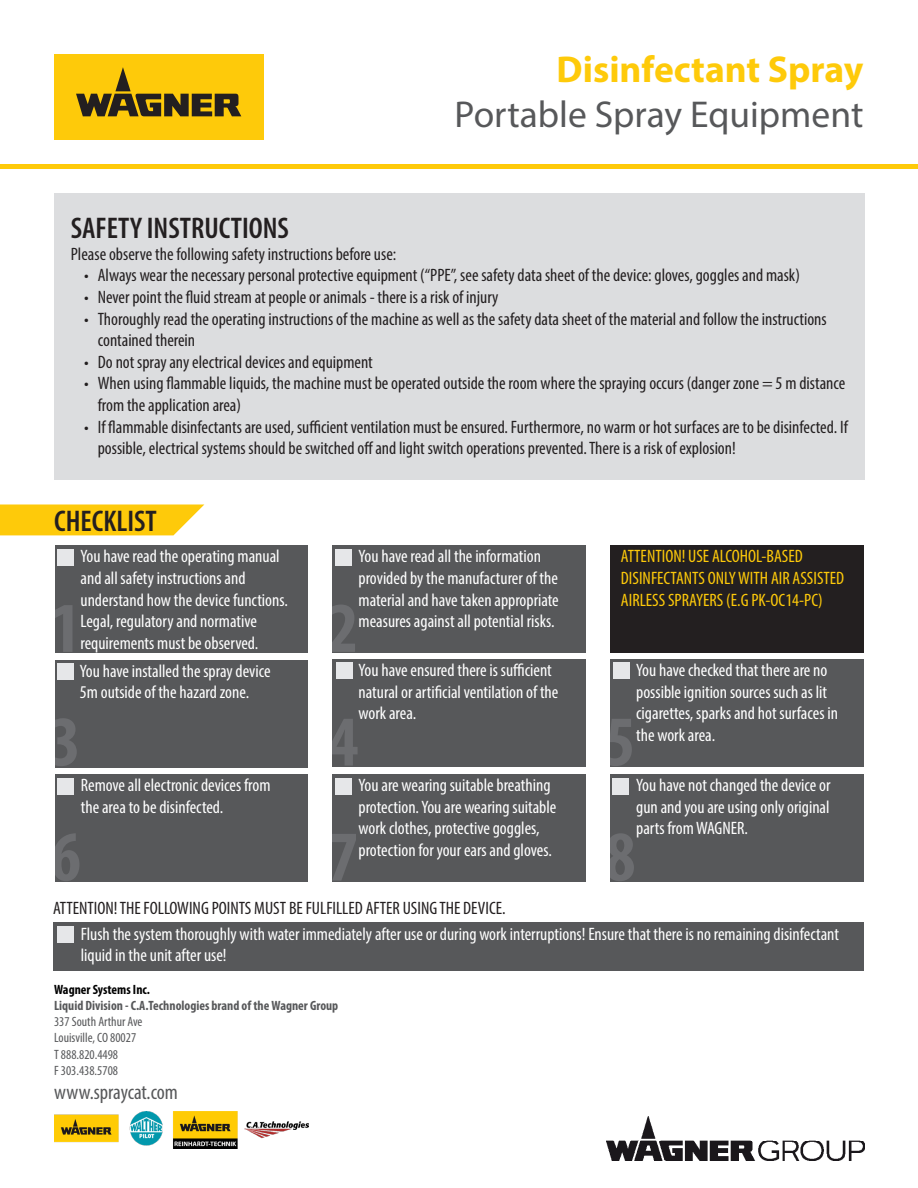
<style>
.page{position:relative;width:918px;height:1188px;background:#fff}
.page>*{position:absolute;margin:0;border:0;box-sizing:border-box;transform-origin:0 0}
.t1{font:700 condensed 72px "Myriad Pro";color:#6c6d70}
.t2{font:37.5px "Myriad Pro";color:#57585a}
.t3{font:700 37.5px "Myriad Pro";color:#feca0a}
.t4{font:600 condensed 30px "Myriad Pro";color:#231f20}
.t5{font:condensed 21px "Myriad Pro";color:#57585a}
.t6{font:condensed 18px/21.6px "Myriad Pro";color:#fff}
.t7{font:condensed 18px/21.6px "Myriad Pro";color:#231f20}
.t8{font:condensed 18px/21.6px "Myriad Pro";color:#feca0a}
.t9{font:condensed 13.5px "Myriad Pro";color:#57585a}
.t10{font:700 condensed 13.5px "Myriad Pro";color:#57585a}
.t11{font:700 condensed 13.5px "Myriad Pro";color:#000}
</style>
<div class="page">
<svg style="left:0;top:505px;width:204px;height:30px;background:#fecd1c"></svg>
<div style="left:0;top:164px;width:918px;height:5px;background:#feca0a"></div>
<div style="left:54px;top:54px;width:210px;height:85px;background:#feca0a"></div>
<svg style="left:76px;top:67px;width:165px;height:49px"></svg>
<img style="left:606px;top:1117px;width:258px;height:44px">
<img style="left:54px;top:1112px;width:255px;height:36px">
<div style="left:54px;top:194px;width:810px;height:286px;background:#dcdddf"></div>
<div style="left:54px;top:545px;width:254px;height:108px;background:#57585a"></div>
<div style="left:332px;top:545px;width:254px;height:108px;background:#57585a"></div>
<div style="left:609px;top:545px;width:255px;height:108px;background:#231f20"></div>
<div style="left:54px;top:660px;width:254px;height:108px;background:#57585a"></div>
<div style="left:332px;top:659px;width:254px;height:108px;background:#57585a"></div>
<div style="left:609px;top:659px;width:255px;height:108px;background:#57585a"></div>
<div style="left:54px;top:774px;width:254px;height:108px;background:#57585a"></div>
<div style="left:332px;top:774px;width:254px;height:108px;background:#57585a"></div>
<div style="left:609px;top:774px;width:255px;height:108px;background:#57585a"></div>
<div style="left:335px;top:549px;width:17px;height:17px;background:#e6e7e9"></div>
<div style="left:57px;top:549px;width:17px;height:17px;background:#e6e7e9"></div>
<div style="left:336px;top:662px;width:17px;height:17px;background:#e6e7e9"></div>
<div style="left:57px;top:663px;width:17px;height:17px;background:#e6e7e9"></div>
<div style="left:335px;top:778px;width:17px;height:16px;background:#e6e7e9"></div>
<div style="left:57px;top:778px;width:17px;height:16px;background:#e6e7e9"></div>
<div style="left:613px;top:662px;width:17px;height:17px;background:#e6e7e9"></div>
<div style="left:53px;top:922px;width:811px;height:49px;background:#57585a"></div>
<div style="left:57px;top:926px;width:17px;height:17px;background:#e6e7e9"></div>
<div style="left:613px;top:778px;width:16px;height:16px;background:#e6e7e9"></div>
<p class="t3" style="left:557px;top:45px;width:308px">Disinfectant Spray</p>
<p class="t2" style="left:455px;top:91px;width:410px">Portable Spray Equipment</p>
<p class="t4" style="left:71px;top:210px;width:220px">SAFETY INSTRUCTIONS</p>
<p class="t7" style="left:71px;top:243px;width:327px">Please observe the following safety instructions before use:</p>
<p class="t7" style="left:84px;top:264px;width:717px">• Always wear the necessary personal protective equipment (“PPE”, see safety data sheet of the device: gloves, goggles and mask)</p>
<p class="t7" style="left:84px;top:286px;width:416px">• Never point the fluid stream at people or animals - there is a risk of injury</p>
<p class="t7" style="left:98px;top:308px;width:731px;text-indent:-14px">• Thoroughly read the operating instructions of the machine as well as the safety data sheet of the material and follow the instructions contained therein</p>
<p class="t7" style="left:84px;top:351px;width:290px">• Do not spray any electrical devices and equipment</p>
<p class="t7" style="left:98px;top:372px;width:749px;text-indent:-14px">• When using flammable liquids, the machine must be operated outside the room where the spraying occurs (danger zone = 5 m distance from the application area)</p>
<p class="t7" style="left:98px;top:416px;width:751px;text-indent:-14px">• If flammable disinfectants are used, sufficient ventilation must be ensured. Furthermore, no warm or hot surfaces are to be disinfected. If possible, electrical systems should be switched off and light switch operations prevented. There is a risk of explosion!</p>
<p class="t4" style="left:54px;top:503px;width:104px">CHECKLIST</p>
<p class="t6" style="left:81px;top:545px;width:209px">You have read the operating manual and all safety instructions and understand how the device functions.<br>Legal, regulatory and normative requirements must be observed.</p>
<p class="t6" style="left:359px;top:545px;width:202px">You have read all the information provided by the manufacturer of the material and have taken appropriate measures against all potential risks.</p>
<p class="t6" style="left:80px;top:660px;width:192px">You have installed the spray device<br>5m outside of the hazard zone.</p>
<p class="t6" style="left:359px;top:659px;width:201px">You have ensured there is sufficient natural or artificial ventilation of the work area.</p>
<p class="t1" style="left:328px;top:583px;width:32px">2</p>
<p class="t1" style="left:50px;top:583px;width:32px">1</p>
<p class="t1" style="left:50px;top:697px;width:32px">3</p>
<p class="t1" style="left:328px;top:697px;width:32px">4</p>
<p class="t6" style="left:81px;top:774px;width:191px">Remove all electronic devices from the area to be disinfected.</p>
<p class="t6" style="left:359px;top:774px;width:199px">You are wearing suitable breathing protection. You are wearing suitable work clothes, protective goggles, protection for your ears and gloves.</p>
<p class="t1" style="left:50px;top:812px;width:32px">6</p>
<p class="t1" style="left:328px;top:812px;width:32px">7</p>
<p class="t7" style="left:53px;top:897px;width:454px">ATTENTION! THE FOLLOWING POINTS MUST BE FULFILLED AFTER USING THE DEVICE.</p>
<p class="t8" style="left:621px;top:545px;width:225px">ATTENTION! USE ALCOHOL-BASED<br>DISINFECTANTS ONLY WITH AIR ASSISTED<br>AIRLESS SPRAYERS (E.G PK-OC14-PC)</p>
<p class="t6" style="left:636px;top:659px;width:203px">You have checked that there are no possible ignition sources such as lit cigarettes, sparks and hot surfaces in the work area.</p>
<p class="t1" style="left:605px;top:697px;width:32px">5</p>
<p class="t6" style="left:636px;top:774px;width:196px;text-align:justify">You have not changed the device or gun and you are using only original parts from WAGNER.</p>
<p class="t1" style="left:605px;top:812px;width:32px">8</p>
<p class="t6" style="left:81px;top:923px;width:760px">Flush the system thoroughly with water immediately after use or during work interruptions! Ensure that there is no remaining disinfectant liquid in the unit after use!</p>
<p class="t11" style="left:54px;top:981px;width:97px">Wagner Systems Inc.</p>
<p class="t10" style="left:54px;top:997px;width:286px">Liquid Division - C.A.Technologies brand of the Wagner Group</p>
<p class="t9" style="left:54px;top:1014px;width:90px">337 South Arthur Ave</p>
<p class="t9" style="left:54px;top:1030px;width:84px">Louisville, CO 80027</p>
<p class="t9" style="left:54px;top:1046px;width:66px">T 888.820.4498</p>
<p class="t9" style="left:54px;top:1062px;width:65px">F 303.438.5708</p>
<p class="t5" style="left:54px;top:1079px;width:125px">www.spraycat.com</p>
</div>
